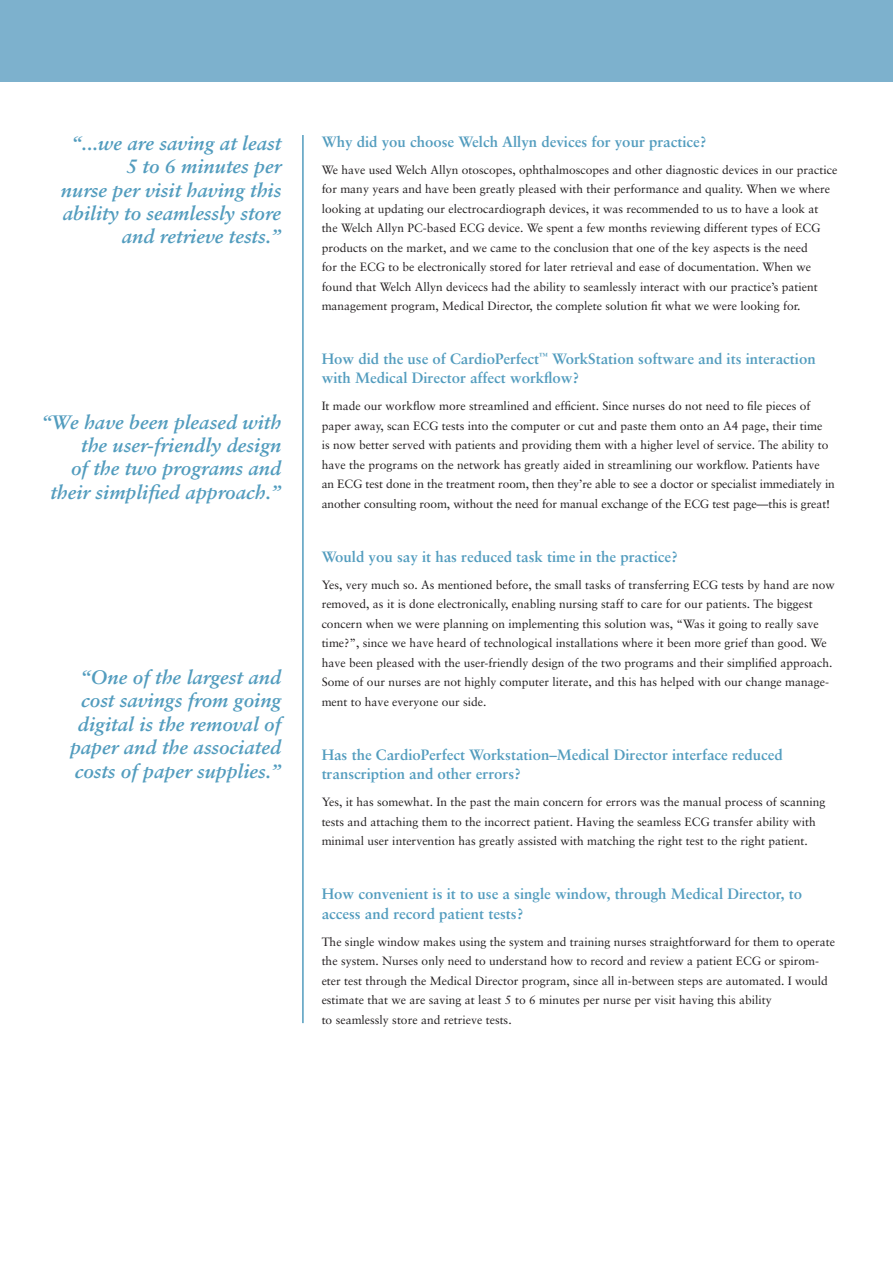
<style>
.page{position:relative;width:893px;height:1263px;background:#fff}
.page>*{position:absolute;margin:0;border:0;box-sizing:border-box;transform-origin:0 0}
.t1{font:italic 700 19.5px/23.4px "Sabon";color:#529cbe;text-align:right}
.t2{font:700 15px/19.5px "Sabon";color:#529cbe}
.t3{font:12px/19.5px "Sabon";color:#231f20}
</style>
<div class="page">
<hr style="left:302px;top:135px;width:2px;height:888px;background:#529cbe">
<div style="left:0;top:0;width:893px;height:81px;background:#7db1cd"></div>
<p class="t1" style="left:61px;top:131px;width:222px">“...we are saving at least<br>5 to 6 minutes per<br>nurse per visit having this ability to seamlessly store and retrieve tests.”</p>
<p class="t1" style="left:42px;top:410px;width:241px">“We have been pleased with the user-friendly design<br>of the two programs and their simplified approach.”</p>
<p class="t1" style="left:70px;top:665px;width:213px;text-align:center">“One of the largest and cost savings from going digital is the removal of paper and the associated costs of paper supplies.”</p>
<p class="t2" style="left:322px;top:131px;width:386px">Why did you choose Welch Allyn devices for your practice?</p>
<p class="t3" style="left:322px;top:159px;width:517px">We have used Welch Allyn otoscopes, ophthalmoscopes and other diagnostic devices in our practice for many years and have been greatly pleased with their performance and quality. When we where looking at updating our electrocardiograph devices, it was recommended to us to have a look at the Welch Allyn PC-based ECG device. We spent a few months reviewing different types of ECG products on the market, and we came to the conclusion that one of the key aspects is the need<br>for the ECG to be electronically stored for later retrieval and ease of documentation. When we found that Welch Allyn devicecs had the ability to seamlessly interact with our practice’s patient management program, Medical Director, the complete solution fit what we were looking for.</p>
<p class="t2" style="left:322px;top:349px;width:496px">How did the use of CardioPerfect<sup>™</sup> WorkStation software and its interaction with Medical Director affect workflow?</p>
<p class="t3" style="left:322px;top:396px;width:515px">It made our workflow more streamlined and efficient. Since nurses do not need to file pieces of paper away, scan ECG tests into the computer or cut and paste them onto an A4 page, their time<br>is now better served with patients and providing them with a higher level of service. The ability to have the programs on the network has greatly aided in streamlining our workflow. Patients have an ECG test done in the treatment room, then they’re able to see a doctor or specialist immediately in another consulting room, without the need for manual exchange of the ECG test page—this is great!</p>
<p class="t2" style="left:322px;top:546px;width:358px">Would you say it has reduced task time in the practice?</p>
<p class="t3" style="left:322px;top:575px;width:514px">Yes, very much so. As mentioned before, the small tasks of transferring ECG tests by hand are now removed, as it is done electronically, enabling nursing staff to care for our patients. The biggest concern when we were planning on implementing this solution was, “Was it going to really save time?”, since we have heard of technological installations where it been more grief than good. We have been pleased with the user-friendly design of the two programs and their simplified approach.<br>Some of our nurses are not highly computer literate, and this has helped with our change manage&shy;ment to have everyone our side.</p>
<p class="t2" style="left:322px;top:744px;width:463px">Has the CardioPerfect Workstation–Medical Director interface reduced transcription and other errors?</p>
<p class="t3" style="left:322px;top:792px;width:505px">Yes, it has somewhat. In the past the main concern for errors was the manual process of scanning tests and attaching them to the incorrect patient. Having the seamless ECG transfer ability with minimal user intervention has greatly assisted with matching the right test to the right patient.</p>
<p class="t2" style="left:322px;top:884px;width:482px">How convenient is it to use a single window, through Medical Director, to access and record patient tests?</p>
<p class="t3" style="left:322px;top:931px;width:515px">The single window makes using the system and training nurses straightforward for them to operate the system. Nurses only need to understand how to record and review a patient ECG or spirom&shy;eter test through the Medical Director program, since all in-between steps are automated. I would estimate that we are saving at least 5 to 6 minutes per nurse per visit having this ability<br>to seamlessly store and retrieve tests.</p>
</div>
